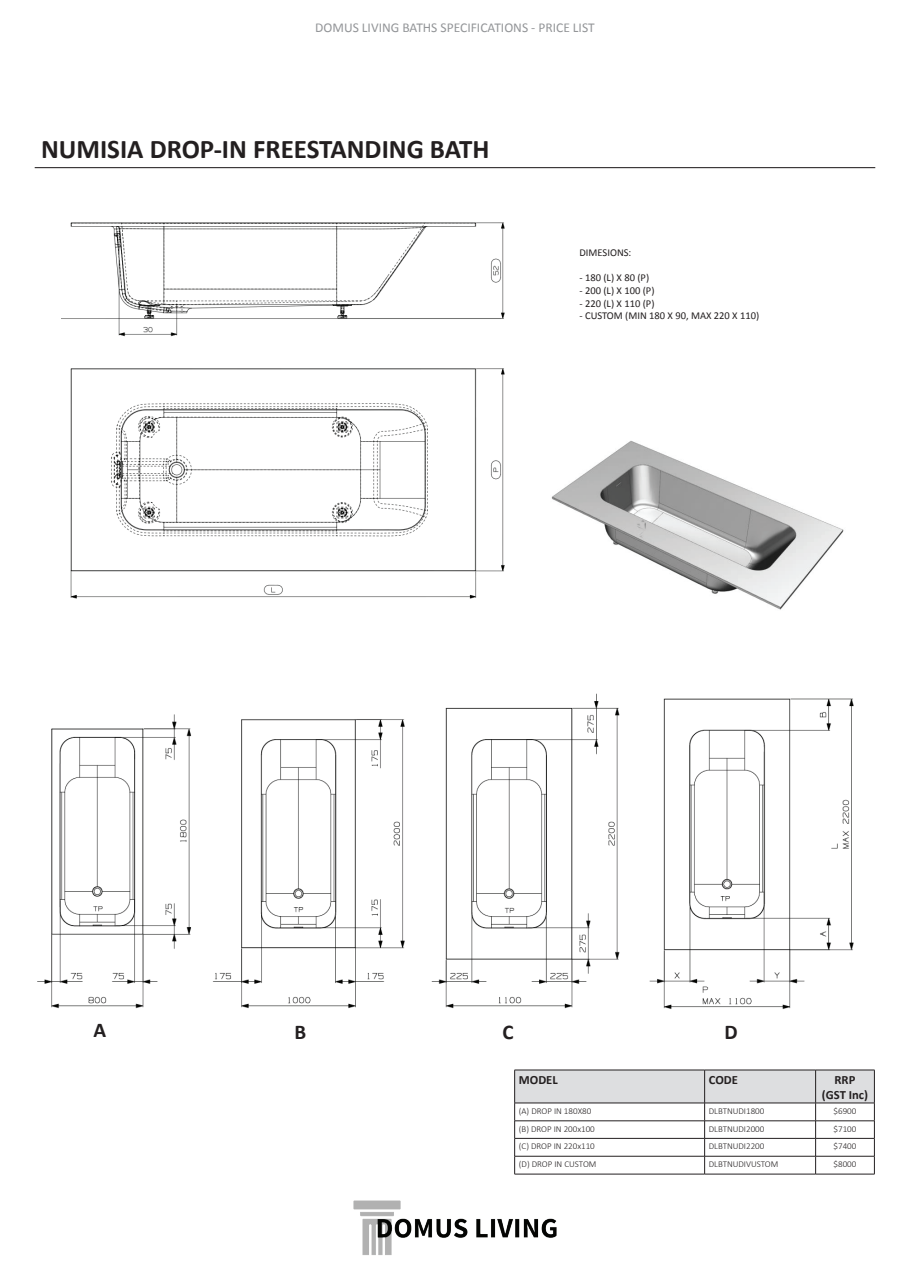
<style>
.page{position:relative;width:910px;height:1280px;background:#fff}
.page>*{position:absolute;margin:0;border:0;box-sizing:border-box;transform-origin:0 0}
.t1{font:700 27px "Calibri";color:#231f20}
.t2{font:700 21px "Calibri";color:#231f20}
.t3{font:13.5px "Calibri";color:#939598}
.t4{font:700 12.6px/15.1px "Calibri";color:#231f20;text-align:center}
.t5{font:10.5px "Calibri";color:#231f20}
.t6{font:300 9px "Calibri";color:#231f20}
</style>
<div class="page">
<svg style="left:514px;top:1070px;width:361px;height:104px"></svg>
<hr style="left:514px;top:1174px;width:191px;height:1px;background:#231f20">
<hr style="left:705px;top:1174px;width:111px;height:1px;background:#231f20">
<hr style="left:816px;top:1174px;width:59px;height:1px;background:#231f20">
<img style="left:62px;top:222px;width:443px;height:377px">
<img style="left:551px;top:441px;width:293px;height:169px">
<img style="left:37px;top:714px;width:155px;height:295px">
<img style="left:212px;top:719px;width:193px;height:290px">
<img style="left:431px;top:693px;width:189px;height:316px">
<img style="left:649px;top:698px;width:205px;height:311px">
<hr style="left:35px;top:167px;width:840px;height:1px;background:#231f20">
<img style="left:353px;top:1200px;width:204px;height:55px">
<h3 class="t3" style="left:315px;top:19px;width:281px">DOMUS LIVING BATHS SPECIFICATIONS - PRICE LIST</h3>
<h1 class="t1" style="left:41px;top:131px;width:450px">NUMISIA DROP-IN FREESTANDING BATH</h1>
<p class="t5" style="left:579px;top:246px;width:53px">DIMESIONS:</p>
<p class="t5" style="left:579px;top:271px;width:71px">- 180 (L) X 80 (P)</p>
<p class="t5" style="left:579px;top:284px;width:77px">- 200 (L) X 100 (P)</p>
<p class="t5" style="left:579px;top:296px;width:77px">- 220 (L) X 110 (P)</p>
<p class="t5" style="left:579px;top:309px;width:181px">- CUSTOM (MIN 180 X 90, MAX 220 X 110)</p>
<h2 class="t2" style="left:93px;top:1016px;width:14px">A</h2>
<h2 class="t2" style="left:294px;top:1019px;width:13px">B</h2>
<h2 class="t2" style="left:502px;top:1019px;width:13px">C</h2>
<h2 class="t2" style="left:724px;top:1019px;width:15px">D</h2>
<h3 class="t4" style="left:519px;top:1072px;width:40px">MODEL</h3>
<h3 class="t4" style="left:709px;top:1072px;width:31px">CODE</h3>
<h3 class="t4" style="left:822px;top:1072px;width:48px">RRP (GST Inc)</h3>
<p class="t6" style="left:519px;top:1105px;width:74px">(A) DROP IN 180X80</p>
<p class="t6" style="left:709px;top:1105px;width:57px">DLBTNUDI1800</p>
<p class="t6" style="left:834px;top:1105px;width:24px">$6900</p>
<p class="t6" style="left:519px;top:1123px;width:77px">(B) DROP IN 200x100</p>
<p class="t6" style="left:709px;top:1123px;width:57px">DLBTNUDI2000</p>
<p class="t6" style="left:834px;top:1123px;width:24px">$7100</p>
<p class="t6" style="left:519px;top:1141px;width:77px">(C) DROP IN 220x110</p>
<p class="t6" style="left:709px;top:1141px;width:57px">DLBTNUDI2200</p>
<p class="t6" style="left:834px;top:1141px;width:24px">$7400</p>
<p class="t6" style="left:519px;top:1158px;width:79px">(D) DROP IN CUSTOM</p>
<p class="t6" style="left:709px;top:1158px;width:71px">DLBTNUDIVUSTOM</p>
<p class="t6" style="left:834px;top:1158px;width:24px">$8000</p>
</div>
